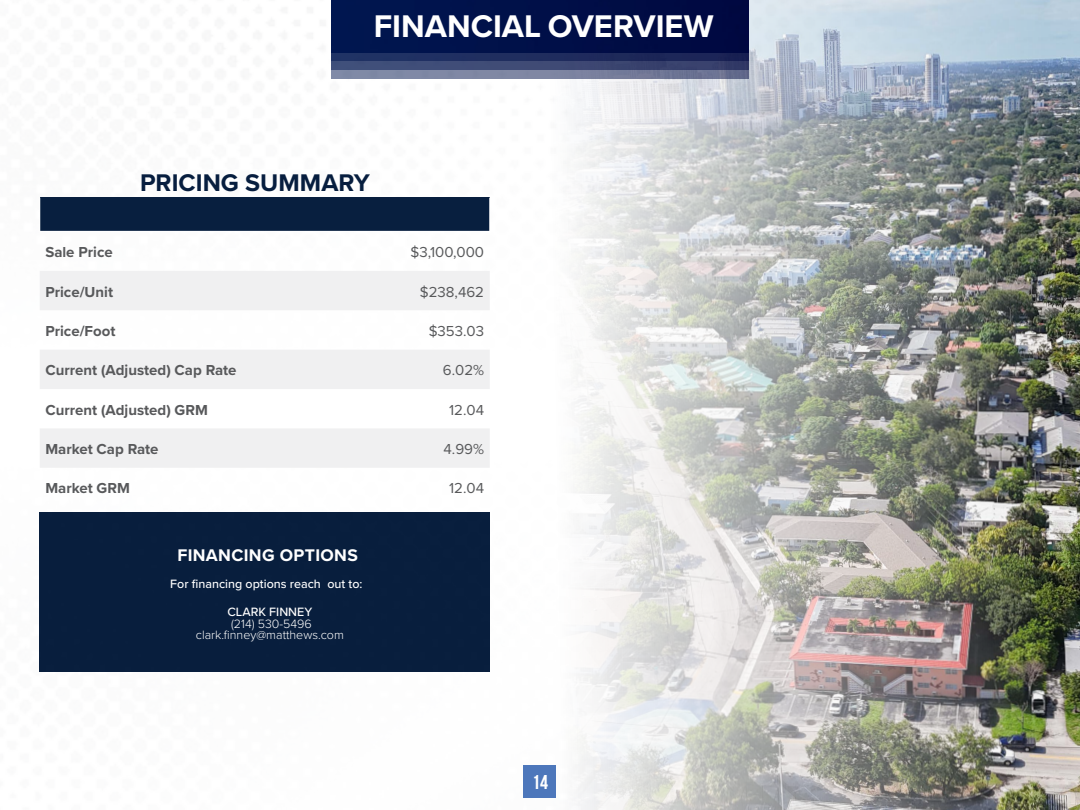
<style>
.page{position:relative;width:1080px;height:810px;background:#fff}
.page>*{position:absolute;margin:0;border:0;box-sizing:border-box;transform-origin:0 0}
.t1{font:700 32.5px "Proxima Nova";color:#fff}
.t2{font:700 25px "Proxima Nova";color:#071e3f}
.t3{font:700 20px "Bebas Neue";color:#fff}
.t4{font:700 17.5px "Proxima Nova";letter-spacing:.02em;color:#fff}
.t5{font:700 15px "Proxima Nova";color:#58595b}
.t6{font:15px "Proxima Nova";color:#58595b}
.t7{font:500 12.5px "Proxima Nova";color:#fff}
.t8{font:300 12.5px/11.2px "Proxima Nova";color:#fff;text-align:center}
</style>
<div class="page">
<div style="left:524px;top:765px;width:32px;height:32px;background:#4d77bb"></div>
<div style="left:40px;top:198px;width:450px;height:33px;background:#081f3f"></div>
<svg style="left:40px;top:271px;width:450px;height:197px;fill:#f0f0f1"></svg>
<hr style="left:40px;top:198px;width:1px;height:33px;background:#fff">
<div style="left:40px;top:512px;width:450px;height:159px;background:#091f3e"></div>
<img style="left:540px;top:0;width:540px;height:810px">
<img style="left:331px;top:70px;width:418px;height:9px">
<img style="left:331px;top:60px;width:418px;height:10px">
<img style="left:331px;top:53px;width:418px;height:7px">
<div style="left:331px;top:0;width:418px;height:53px;background:#000f48"></div>
<h1 class="t1" style="left:374px;top:2px;width:341px">FINANCIAL OVERVIEW</h1>
<h2 class="t2" style="left:140px;top:164px;width:231px">PRICING SUMMARY</h2>
<p class="t5" style="left:45px;top:241px;width:69px">Sale Price</p>
<p class="t6" style="left:411px;top:241px;width:75px">$3,100,000</p>
<p class="t5" style="left:45px;top:280px;width:69px">Price/Unit</p>
<p class="t6" style="left:420px;top:280px;width:66px">$238,462</p>
<p class="t5" style="left:45px;top:320px;width:72px">Price/Foot</p>
<p class="t6" style="left:429px;top:320px;width:57px">$353.03</p>
<p class="t5" style="left:45px;top:359px;width:193px">Current (Adjusted) Cap Rate</p>
<p class="t6" style="left:443px;top:359px;width:43px">6.02%</p>
<p class="t5" style="left:45px;top:398px;width:164px">Current (Adjusted) GRM</p>
<p class="t6" style="left:449px;top:398px;width:36px">12.04</p>
<p class="t5" style="left:45px;top:438px;width:115px">Market Cap Rate</p>
<p class="t6" style="left:444px;top:438px;width:42px">4.99%</p>
<p class="t5" style="left:45px;top:477px;width:86px">Market GRM</p>
<p class="t6" style="left:449px;top:477px;width:36px">12.04</p>
<p class="t4" style="left:177px;top:542px;width:182px">FINANCING OPTIONS</p>
<p class="t7" style="left:170px;top:575px;width:194px">For financing options reach out to:</p>
<p class="t7" style="left:227px;top:603px;width:86px">CLARK FINNEY</p>
<p class="t8" style="left:196px;top:617px;width:150px">(214) 530-5496 clark.finney@matthews.com</p>
<h3 class="t3" style="left:532px;top:771px;width:17px">14</h3>
</div>
